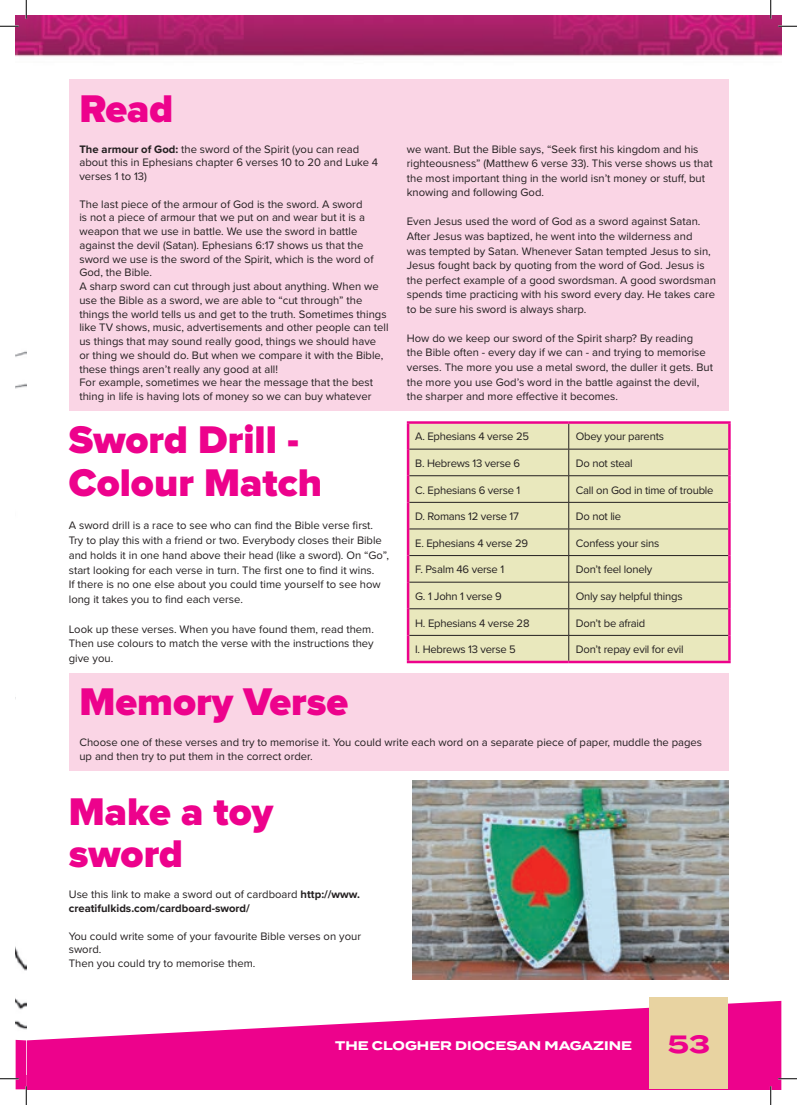
<style>
.page{position:relative;width:797px;height:1105px;background:#fff}
.page>*{position:absolute;margin:0;border:0;box-sizing:border-box;transform-origin:0 0}
.t1{font:900 40px/43.5px "Proxima Nova";color:#ed028c}
.t2{font:700 25px "Termina";color:#ed028c}
.t3{font:700 12.5px "Termina";color:#fff}
.t4{font:11.25px/13.8px "Proxima Nova";color:#231f20}
.t5{font:11.25px "Proxima Nova";letter-spacing:-.02em;color:#231f20}
.t6{font:700 11.25px/13.8px "Proxima Nova";color:#231f20}
.s1{font-weight:700}
.s2{font-weight:400}
</style>
<div class="page">
<svg style="left:26px;top:1001px;width:755px;height:88px;fill:#ed028c"></svg>
<img style="left:16px;top:16px;width:765px;height:41px">
<div style="left:649px;top:997px;width:79px;height:92px;background:#e8d3a1"></div>
<img style="left:16px;top:351px;width:10px;height:689px">
<div style="left:69px;top:79px;width:659px;height:332px;background:#fad5e5"></div>
<div style="left:69px;top:673px;width:659px;height:98px;background:#fad5e5"></div>
<div style="left:409px;top:424px;width:319px;height:237px;background:#e9e8bd"></div>
<hr style="left:409px;top:449px;width:159px;height:1px;background:#231f20">
<hr style="left:568px;top:449px;width:160px;height:1px;background:#231f20">
<hr style="left:409px;top:475px;width:159px;height:1px;background:#231f20">
<hr style="left:568px;top:475px;width:160px;height:1px;background:#231f20">
<hr style="left:409px;top:502px;width:159px;height:1px;background:#231f20">
<hr style="left:568px;top:502px;width:160px;height:1px;background:#231f20">
<hr style="left:409px;top:529px;width:159px;height:1px;background:#231f20">
<hr style="left:568px;top:529px;width:160px;height:1px;background:#231f20">
<hr style="left:409px;top:555px;width:159px;height:1px;background:#231f20">
<hr style="left:568px;top:555px;width:160px;height:1px;background:#231f20">
<hr style="left:409px;top:582px;width:159px;height:1px;background:#231f20">
<hr style="left:568px;top:582px;width:160px;height:1px;background:#231f20">
<hr style="left:409px;top:608px;width:159px;height:1px;background:#231f20">
<hr style="left:568px;top:608px;width:160px;height:1px;background:#231f20">
<hr style="left:409px;top:635px;width:159px;height:1px;background:#231f20">
<hr style="left:568px;top:635px;width:160px;height:1px;background:#231f20">
<svg style="left:568px;top:424px;width:1px;height:237px"></svg>
<hr style="left:407px;top:421px;width:161px;height:3px;background:#ed028c">
<hr style="left:407px;top:424px;width:2px;height:25px;background:#ed028c">
<hr style="left:568px;top:421px;width:162px;height:3px;background:#ed028c">
<hr style="left:728px;top:424px;width:2px;height:25px;background:#ed028c">
<hr style="left:407px;top:449px;width:2px;height:27px;background:#ed028c">
<hr style="left:728px;top:449px;width:2px;height:27px;background:#ed028c">
<hr style="left:407px;top:476px;width:2px;height:26px;background:#ed028c">
<hr style="left:728px;top:476px;width:2px;height:26px;background:#ed028c">
<hr style="left:407px;top:502px;width:2px;height:27px;background:#ed028c">
<hr style="left:728px;top:502px;width:2px;height:27px;background:#ed028c">
<hr style="left:407px;top:529px;width:2px;height:27px;background:#ed028c">
<hr style="left:728px;top:529px;width:2px;height:27px;background:#ed028c">
<hr style="left:407px;top:556px;width:2px;height:26px;background:#ed028c">
<hr style="left:728px;top:556px;width:2px;height:26px;background:#ed028c">
<hr style="left:407px;top:582px;width:2px;height:27px;background:#ed028c">
<hr style="left:728px;top:582px;width:2px;height:27px;background:#ed028c">
<hr style="left:407px;top:609px;width:2px;height:26px;background:#ed028c">
<hr style="left:728px;top:609px;width:2px;height:26px;background:#ed028c">
<hr style="left:407px;top:635px;width:2px;height:26px;background:#ed028c">
<hr style="left:728px;top:635px;width:2px;height:26px;background:#ed028c">
<hr style="left:407px;top:661px;width:161px;height:2px;background:#ed028c">
<hr style="left:568px;top:661px;width:162px;height:2px;background:#ed028c">
<img style="left:412px;top:781px;width:316px;height:198px">
<svg style="left:0;top:25px;width:19px;height:2px"></svg>
<svg style="left:778px;top:25px;width:19px;height:2px"></svg>
<svg style="left:778px;top:1078px;width:19px;height:1px"></svg>
<svg style="left:25px;top:0;width:2px;height:19px"></svg>
<svg style="left:0;top:1040px;width:27px;height:65px"></svg>
<svg style="left:770px;top:0;width:1px;height:19px"></svg>
<svg style="left:770px;top:1086px;width:1px;height:19px"></svg>
<h1 class="t1" style="left:79px;top:89px;width:95px">Read</h1>
<p class="t4" style="left:79px;top:142px;width:300px"><span class="s1">The armour of God:</span> the sword of the Spirit (you can read about this in Ephesians chapter 6 verses 10 to 20 and Luke 4 verses 1 to 13)</p>
<p class="t4" style="left:79px;top:197px;width:311px">The last piece of the armour of God is the sword. A sword<br>is not a piece of armour that we put on and wear but it is a weapon that we use in battle. We use the sword in battle against the devil (Satan). Ephesians 6:17 shows us that the sword we use is the sword of the Spirit, which is the word of God, the Bible.<br>A sharp sword can cut through just about anything. When we use the Bible as a sword, we are able to “cut through” the things the world tells us and get to the truth. Sometimes things like TV shows, music, advertisements and other people can tell us things that may sound really good, things we should have or thing we should do. But when we compare it with the Bible, these things aren’t really any good at all!<br>For example, sometimes we hear the message that the best thing in life is having lots of money so we can buy whatever</p>
<p class="t4" style="left:407px;top:142px;width:307px;line-height:14.5px">we want. But the Bible says, “Seek first his kingdom and his righteousness” (Matthew 6 verse 33). This verse shows us that the most important thing in the world isn’t money or stuff, but knowing and following God.</p>
<p class="t4" style="left:407px;top:215px;width:310px;line-height:14.5px">Even Jesus used the word of God as a sword against Satan.<br>After Jesus was baptized, he went into the wilderness and<br>was tempted by Satan. Whenever Satan tempted Jesus to sin, Jesus fought back by quoting from the word of God. Jesus is the perfect example of a good swordsman. A good swordsman spends time practicing with his sword every day. He takes care to be sure his sword is always sharp.</p>
<p class="t4" style="left:407px;top:331px;width:307px;line-height:14.5px">How do we keep our sword of the Spirit sharp? By reading<br>the Bible often - every day if we can - and trying to memorise verses. The more you use a metal sword, the duller it gets. But the more you use God’s word in the battle against the devil, the sharper and more effective it becomes.</p>
<h1 class="t1" style="left:69px;top:420px;width:255px">Sword Drill -<br>Colour Match</h1>
<p class="t4" style="left:69px;top:518px;width:322px;line-height:14.8px">A sword drill is a race to see who can find the Bible verse first.<br>Try to play this with a friend or two. Everybody closes their Bible and holds it in one hand above their head (like a sword). On “Go”, start looking for each verse in turn. The first one to find it wins.<br>If there is no one else about you could time yourself to see how long it takes you to find each verse.</p>
<p class="t4" style="left:69px;top:622px;width:306px;line-height:14.8px;text-align:justify">Look up these verses. When you have found them, read them.<br>Then use colours to match the verse with the instructions they give you.</p>
<h1 class="t1" style="left:79px;top:683px;width:270px">Memory Verse</h1>
<p class="t4" style="left:79px;top:736px;width:624px">Choose one of these verses and try to memorise it. You could write each word on a separate piece of paper, muddle the pages up and then try to put them in the correct order.</p>
<h1 class="t1" style="left:69px;top:793px;width:206px;line-height:42.5px">Make a toy sword</h1>
<p class="t6" style="left:69px;top:888px;width:293px"><span class="s2">Use this link to make a sword out of cardboard</span> http://www. creatifulkids.com/cardboard-sword/</p>
<p class="t4" style="left:69px;top:929px;width:294px">You could write some of your favourite Bible verses on your sword.<br>Then you could try to memorise them.</p>
<p class="t5" style="left:415px;top:430px;width:115px">A. Ephesians 4 verse 25</p>
<p class="t5" style="left:576px;top:430px;width:90px">Obey your parents</p>
<p class="t5" style="left:415px;top:456px;width:106px">B. Hebrews 13 verse 6</p>
<p class="t5" style="left:576px;top:456px;width:58px">Do not steal</p>
<p class="t5" style="left:415px;top:483px;width:107px">C. Ephesians 6 verse 1</p>
<p class="t5" style="left:576px;top:483px;width:139px">Call on God in time of trouble</p>
<p class="t5" style="left:415px;top:510px;width:105px">D. Romans 12 verse 17</p>
<p class="t4" style="left:576px;top:510px;width:47px">Do not lie</p>
<p class="t5" style="left:415px;top:536px;width:114px">E. Ephesians 4 verse 29</p>
<p class="t5" style="left:576px;top:536px;width:85px">Confess your sins</p>
<p class="t5" style="left:415px;top:563px;width:91px">F. Psalm 46 verse 1</p>
<p class="t5" style="left:576px;top:563px;width:78px">Don’t feel lonely</p>
<p class="t5" style="left:415px;top:589px;width:88px">G. 1 John 1 verse 9</p>
<p class="t5" style="left:576px;top:589px;width:108px">Only say helpful things</p>
<p class="t5" style="left:415px;top:616px;width:116px">H. Ephesians 4 verse 28</p>
<p class="t5" style="left:576px;top:616px;width:71px">Don’t be afraid</p>
<p class="t5" style="left:415px;top:643px;width:102px">I. Hebrews 13 verse 5</p>
<p class="t5" style="left:576px;top:643px;width:109px">Don’t repay evil for evil</p>
<p class="t3" style="left:335px;top:1037px;width:298px">THE CLOGHER DIOCESAN MAGAZINE</p>
<h2 class="t2" style="left:668px;top:1026px;width:44px">53</h2>
</div>
